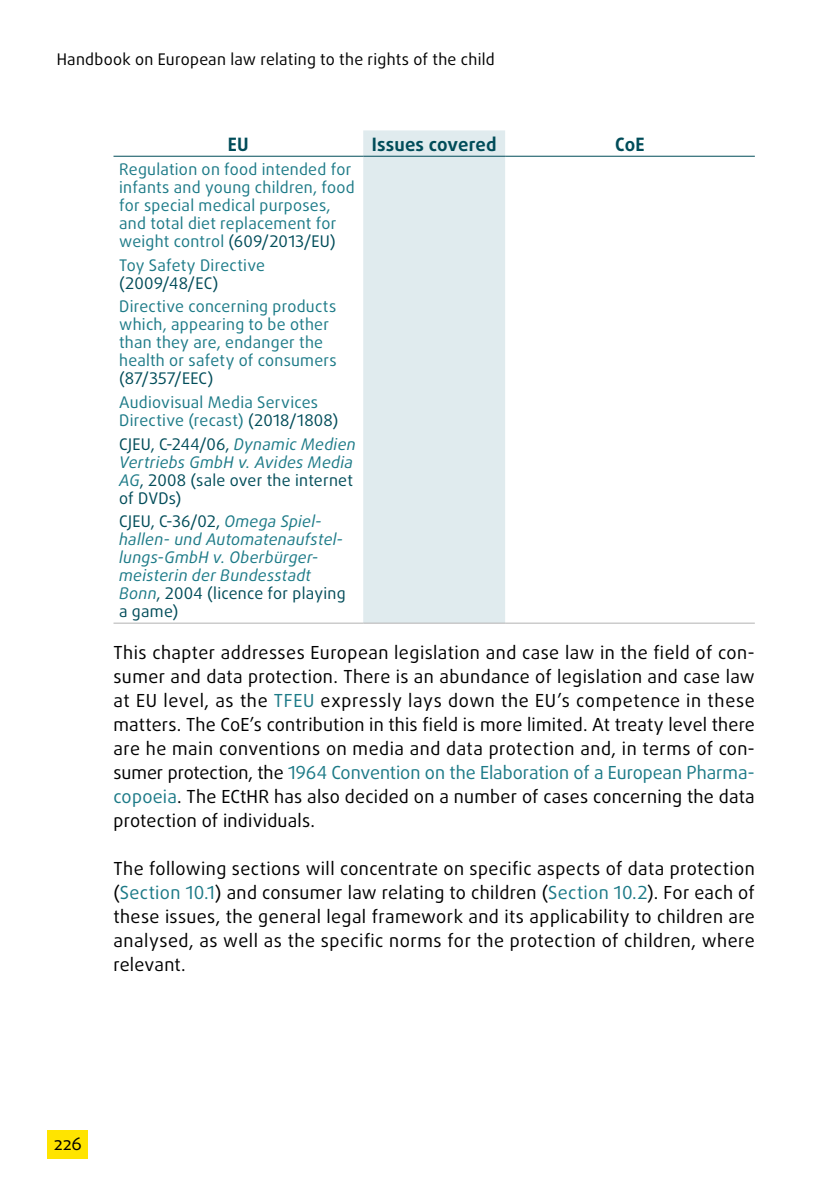
<style>
.page{position:relative;width:840px;height:1191px;background:#fff}
.page>*{position:absolute;margin:0;border:0;box-sizing:border-box;transform-origin:0 0}
.table_header{font:18.4px "Daxline Pro Bold 2";letter-spacing:.01em;color:#004c59}
.text{font:18px/24px "Daxline Pro Regular 2";letter-spacing:.015em;color:#000}
.table_left{font:16px/18px "Daxline Pro Regular 2";letter-spacing:.015em;color:#1c7a87}
.table_left-2{font:16px/18px "Daxline Pro Regular Italic 2";letter-spacing:.015em;color:#1c7a87}
.table_left-3{font:16px/18px "Daxline Pro Regular 2";letter-spacing:.015em;color:#004c59}
.t1{font:16px "Daxline Pro Regular 3";letter-spacing:.015em;color:#000}
.s1{color:#004c59}
.s2{font-family:"Daxline Pro Regular Italic 2";color:#1c7a87}
.s3{font-family:"Daxline Pro Regular 2";color:#004c59}
.s4{color:#1c7a87}
</style>
<div class="page">
<div style="left:48px;top:1130px;width:40px;height:29px;background:#ffe400"></div>
<div style="left:363px;top:130px;width:142px;height:492px;background:#e0ebee"></div>
<hr style="left:113px;top:622px;width:250px;height:1px;background:#b3b2b2">
<hr style="left:363px;top:622px;width:142px;height:1px;background:#b3b2b2">
<hr style="left:505px;top:622px;width:249px;height:1px;background:#b3b2b2">
<hr style="left:113px;top:156px;width:250px;height:1px;background:#004c59">
<hr style="left:363px;top:156px;width:142px;height:1px;background:#004c59">
<hr style="left:505px;top:156px;width:249px;height:1px;background:#004c59">
<p class="t1" style="left:57px;top:49px;width:439px">Handbook on European law relating to the rights of the child</p>
<p class="table_header" style="left:228px;top:132px;width:22px">EU</p>
<p class="table_header" style="left:371px;top:132px;width:126px">Issues covered</p>
<p class="table_header" style="left:615px;top:132px;width:31px">CoE</p>
<p class="table_left" style="left:119px;top:160px;width:237px">Regulation on food intended for infants and young children, food for special medical purposes, and total diet replacement for weight control <span class="s1">(609/2013/EU)</span></p>
<p class="table_left" style="left:119px;top:256px;width:147px">Toy Safety Directive <span class="s1">(2009/48/EC)</span></p>
<p class="table_left" style="left:119px;top:298px;width:219px">Directive concerning products which, appearing to be other than they are, endanger the health or safety of consumers <span class="s1">(87/357/EEC)</span></p>
<p class="table_left" style="left:119px;top:393px;width:220px">Audiovisual Media Services<br>Directive (recast) <span class="s1">(2018/1808)</span></p>
<p class="table_left-3" style="left:119px;top:435px;width:238px">CJEU, C-244/06, <span class="s2">Dynamic Medien<br>Vertriebs GmbH v. Avides Media<br>AG</span>, 2008 (sale over the internet of DVDs)</p>
<p class="table_left-2" style="left:119px;top:513px;width:228px"><span class="s3">CJEU, C-36/02,</span> Omega Spiel&shy;hallen- und Automatenaufstel&shy;lungs-GmbH v. Oberbürger&shy;meisterin der Bundesstadt<br>Bonn<span class="s3">, 2004 (licence for playing a game)</span></p>
<p class="text" style="left:113px;top:640px;width:642px">This chapter addresses European legislation and case law in the field of con&shy;sumer and data protection. There is an abundance of legislation and case law at EU level, as the <span class="s4">TFEU</span> expressly lays down the EU’s competence in these matters. The CoE’s contribution in this field is more limited. At treaty level there are he main conventions on media and data protection and, in terms of con&shy;sumer protection, the <span class="s4">1964 Convention on the Elaboration of a European Pharma&shy;copoeia</span>. The ECtHR has also decided on a number of cases concerning the data protection of individuals.</p>
<p class="text" style="left:113px;top:856px;width:642px;text-align:justify">The following sections will concentrate on specific aspects of data protection (<span class="s4">Section 10.1</span>) and consumer law relating to children (<span class="s4">Section 10.2</span>). For each of these issues, the general legal framework and its applicability to children are analysed, as well as the specific norms for the protection of children, where relevant.</p>
<p class="text" style="left:54px;top:1131px;width:30px">226</p>
</div>
